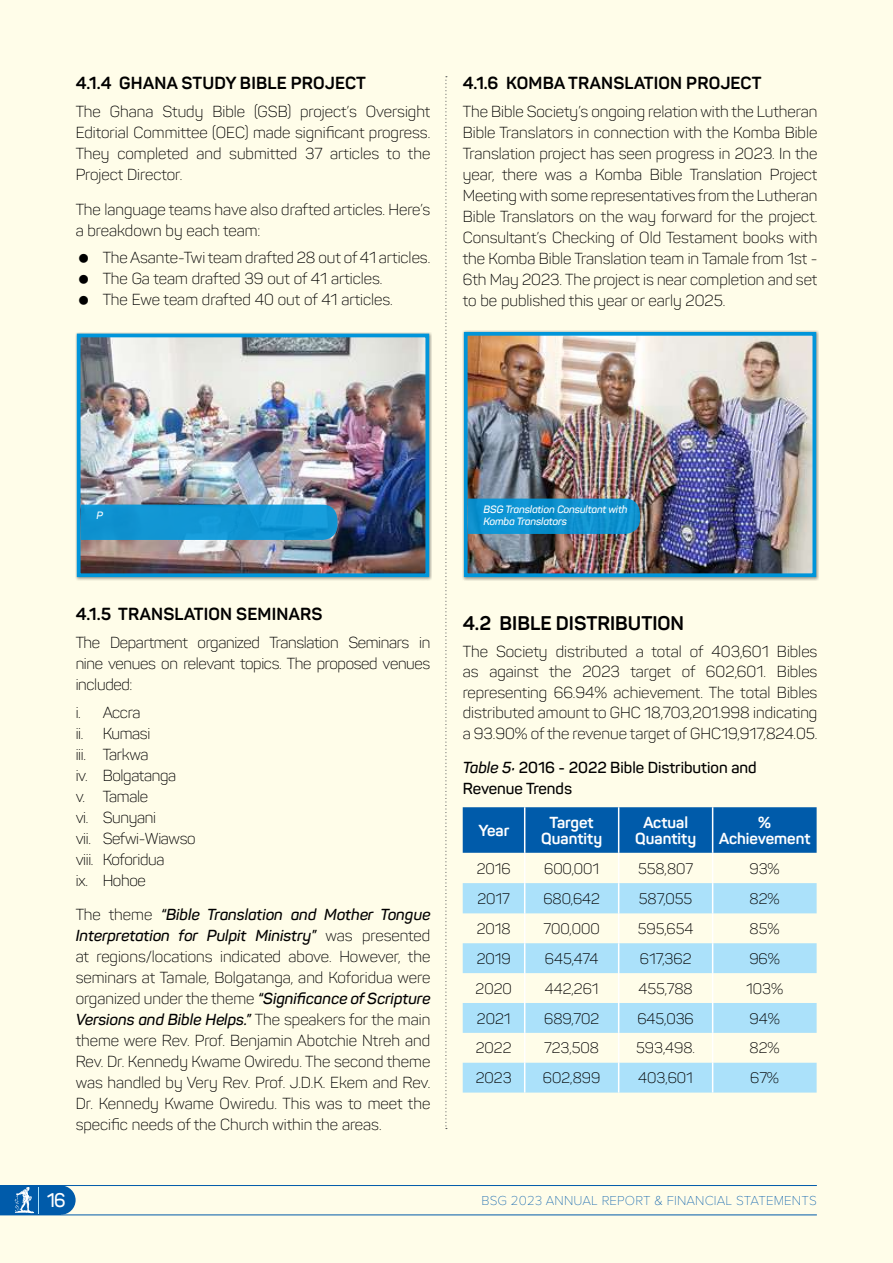
<style>
.page{position:relative;width:893px;height:1263px;background:#fffde9}
.page>*{position:absolute;margin:0;border:0;box-sizing:border-box;transform-origin:0 0}
.t1{font:700 19.5px "Panton";color:#000}
.t2{font:600 19.5px "Panton";color:#fff;scale:.94 1}
.t3{font:700 17.25px "Panton";letter-spacing:.01em;color:#000}
.t4{font:300 15.75px/21px "Panton";color:#000;text-align:justify}
.t5{font:300 15.75px/21px "Panton";letter-spacing:-.02em;color:#000}
.t6{font:600 15.75px/21px "Panton";color:#000}
.t7{font:700 15.75px/16.5px "Panton";color:#fff;text-align:center}
.t8{font:300 15px "Panton";color:#000}
.t9{font:100 13.5px "Proxima Nova T";letter-spacing:.01em;color:#005baa}
.t10{font:italic 600 10.5px/12px "Panton";letter-spacing:-.01em;color:#fff}
.s1{font-weight:600;font-style:italic}
.s2{font-style:italic}
</style>
<div class="page">
<div style="left:463px;top:807px;width:354px;height:46px;background:#005baa"></div>
<svg style="left:463px;top:883px;width:354px;height:209px;fill:#abe1fa"></svg>
<hr style="left:524px;top:807px;width:1px;height:46px;background:#fff">
<hr style="left:618px;top:807px;width:1px;height:46px;background:#fff">
<hr style="left:712px;top:807px;width:1px;height:46px;background:#fff">
<hr style="left:524px;top:853px;width:1px;height:30px;background:#fff">
<hr style="left:618px;top:853px;width:1px;height:30px;background:#fff">
<hr style="left:712px;top:853px;width:1px;height:30px;background:#fff">
<hr style="left:524px;top:883px;width:1px;height:30px;background:#fff">
<hr style="left:618px;top:883px;width:1px;height:30px;background:#fff">
<hr style="left:712px;top:883px;width:1px;height:30px;background:#fff">
<hr style="left:524px;top:913px;width:1px;height:30px;background:#fff">
<hr style="left:618px;top:913px;width:1px;height:30px;background:#fff">
<hr style="left:712px;top:913px;width:1px;height:30px;background:#fff">
<hr style="left:524px;top:943px;width:1px;height:30px;background:#fff">
<hr style="left:618px;top:943px;width:1px;height:30px;background:#fff">
<hr style="left:712px;top:943px;width:1px;height:30px;background:#fff">
<hr style="left:524px;top:973px;width:1px;height:30px;background:#fff">
<hr style="left:618px;top:973px;width:1px;height:30px;background:#fff">
<hr style="left:712px;top:973px;width:1px;height:30px;background:#fff">
<hr style="left:524px;top:1003px;width:1px;height:30px;background:#fff">
<hr style="left:618px;top:1003px;width:1px;height:30px;background:#fff">
<hr style="left:712px;top:1003px;width:1px;height:30px;background:#fff">
<hr style="left:524px;top:1033px;width:1px;height:30px;background:#fff">
<hr style="left:618px;top:1033px;width:1px;height:30px;background:#fff">
<hr style="left:712px;top:1033px;width:1px;height:30px;background:#fff">
<svg style="left:524px;top:1063px;width:1px;height:29px"></svg>
<svg style="left:618px;top:1063px;width:1px;height:29px"></svg>
<svg style="left:712px;top:1063px;width:1px;height:29px"></svg>
<div style="left:76px;top:332px;width:356px;height:249px;background:#000;opacity:.4"></div>
<img style="left:82px;top:339px;width:342px;height:233px">
<div style="left:77px;top:334px;width:352px;height:243px;border:4px solid #0095da"></div>
<div style="left:463px;top:330px;width:356px;height:251px;background:#000;opacity:.4"></div>
<img style="left:469px;top:337px;width:342px;height:235px">
<div style="left:464px;top:332px;width:352px;height:245px;border:4px solid #0095da"></div>
<svg style="left:81px;top:505px;width:256px;height:35px;background:#1195d2"></svg>
<svg style="left:468px;top:499px;width:172px;height:35px;background:#0e90cd"></svg>
<svg style="left:445px;top:76px;width:2px;height:1053px"></svg>
<div style="left:0;top:1185px;width:61px;height:30px;background:#005baa"></div>
<div style="left:46px;top:1185px;width:30px;height:30px;background:#005baa;border-radius:50%"></div>
<svg style="left:15px;top:1187px;width:24px;height:26px"></svg>
<hr style="left:0;top:1185px;width:817px;height:1px;background:#005baa">
<hr style="left:0;top:1215px;width:817px;height:1px;background:#005baa">
<p class="t3" style="left:76px;top:73px;width:292px">4.1.4 GHANA STUDY BIBLE PROJECT</p>
<p class="t4" style="left:76px;top:101px;width:356px">The Ghana Study Bible (GSB) project’s Oversight Editorial Committee (OEC) made significant progress.<br>They completed and submitted 37 articles to the Project Director.</p>
<p class="t4" style="left:76px;top:198px;width:356px">The language teams have also drafted articles. Here’s a breakdown by each team:</p>
<p class="t4" style="left:103px;top:247px;width:329px;text-align:left">The Asante-Twi team drafted 28 out of 41 articles.<br>The Ga team drafted 39 out of 41 articles.<br>The Ewe team drafted 40 out of 41 articles.</p>
<p class="t3" style="left:463px;top:73px;width:300px">4.1.6 KOMBA TRANSLATION PROJECT</p>
<p class="t4" style="left:463px;top:101px;width:356px">The Bible Society’s ongoing relation with the Lutheran Bible Translators in connection with the Komba Bible Translation project has seen progress in 2023. In the year, there was a Komba Bible Translation Project Meeting with some representatives from the Lutheran Bible Translators on the way forward for the project.<br>Consultant’s Checking of Old Testament books with the Komba Bible Translation team in Tamale from 1st - 6th May 2023. The project is near completion and set to be published this year or early 2025.</p>
<p class="t10" style="left:96px;top:509px;width:8px">P</p>
<p class="t10" style="left:483px;top:503px;width:146px">BSG Translation Consultant with<br>Komba Translators</p>
<p class="t3" style="left:76px;top:604px;width:248px">4.1.5 TRANSLATION SEMINARS</p>
<p class="t4" style="left:76px;top:632px;width:356px">The Department organized Translation Seminars in nine venues on relevant topics. The proposed venues included:</p>
<p class="t5" style="left:76px;top:702px;width:121px">i. Accra<br>ii. Kumasi<br>iii. Tarkwa<br>iv. Bolgatanga<br>v. Tamale<br>vi. Sunyani<br>vii. Sefwi-Wiawso viii. Koforidua<br>ix. Hohoe</p>
<p class="t4" style="left:76px;top:904px;width:356px">The theme <span class="s1">“Bible Translation and Mother Tongue Interpretation for Pulpit Ministry”</span> was presented at regions/locations indicated above. However, the seminars at Tamale, Bolgatanga, and Koforidua were organized under the theme <span class="s1">“Significance of Scripture Versions and Bible Helps.”</span> The speakers for the main theme were Rev. Prof. Benjamin Abotchie Ntreh and Rev. Dr. Kennedy Kwame Owiredu. The second theme was handled by Very Rev. Prof. J.D.K. Ekem and Rev.<br>Dr. Kennedy Kwame Owiredu. This was to meet the specific needs of the Church within the areas.</p>
<p class="t1" style="left:463px;top:611px;width:223px">4.2 BIBLE DISTRIBUTION</p>
<p class="t4" style="left:463px;top:641px;width:356px;line-height:20.5px">The Society distributed a total of 403,601 Bibles as against the 2023 target of 602,601. Bibles representing 66.94% achievement. The total Bibles distributed amount to GHC 18,703,201.998 indicating a 93.90% of the revenue target of GHC19,917,824.05.</p>
<p class="t6" style="left:463px;top:757px;width:295px"><span class="s2">Table 5:</span> 2016 - 2022 Bible Distribution and<br>Revenue Trends</p>
<p class="t7" style="left:478px;top:822px;width:32px">Year</p>
<p class="t7" style="left:541px;top:814px;width:62px">Target<br>Quantity</p>
<p class="t7" style="left:635px;top:814px;width:62px">Actual<br>Quantity</p>
<p class="t7" style="left:719px;top:814px;width:93px">%<br>Achievement</p>
<p class="t8" style="left:477px;top:859px;width:36px">2016</p>
<p class="t8" style="left:544px;top:859px;width:57px">600,001</p>
<p class="t8" style="left:638px;top:859px;width:57px">558,807</p>
<p class="t8" style="left:749px;top:859px;width:32px">93%</p>
<p class="t8" style="left:477px;top:889px;width:34px">2017</p>
<p class="t8" style="left:543px;top:889px;width:58px">680,642</p>
<p class="t8" style="left:639px;top:889px;width:55px">587,055</p>
<p class="t8" style="left:750px;top:889px;width:32px">82%</p>
<p class="t8" style="left:477px;top:919px;width:35px">2018</p>
<p class="t8" style="left:544px;top:919px;width:58px">700,000</p>
<p class="t8" style="left:638px;top:919px;width:57px">595,654</p>
<p class="t8" style="left:750px;top:919px;width:31px">85%</p>
<p class="t8" style="left:477px;top:949px;width:36px">2019</p>
<p class="t8" style="left:545px;top:949px;width:55px">645,474</p>
<p class="t8" style="left:640px;top:949px;width:53px">617,362</p>
<p class="t8" style="left:749px;top:949px;width:32px">96%</p>
<p class="t8" style="left:476px;top:979px;width:38px">2020</p>
<p class="t8" style="left:545px;top:979px;width:55px">442,261</p>
<p class="t8" style="left:639px;top:979px;width:56px">455,788</p>
<p class="t8" style="left:746px;top:979px;width:39px">103%</p>
<p class="t8" style="left:477px;top:1009px;width:35px">2021</p>
<p class="t8" style="left:544px;top:1009px;width:56px">689,702</p>
<p class="t8" style="left:637px;top:1009px;width:58px">645,036</p>
<p class="t8" style="left:749px;top:1009px;width:32px">94%</p>
<p class="t8" style="left:476px;top:1039px;width:37px">2022</p>
<p class="t8" style="left:544px;top:1039px;width:56px">723,508</p>
<p class="t8" style="left:636px;top:1039px;width:60px">593,498.</p>
<p class="t8" style="left:750px;top:1039px;width:32px">82%</p>
<p class="t8" style="left:476px;top:1069px;width:37px">2023</p>
<p class="t8" style="left:543px;top:1069px;width:59px">602,899</p>
<p class="t8" style="left:638px;top:1069px;width:56px">403,601</p>
<p class="t8" style="left:750px;top:1069px;width:30px">67%</p>
<p class="t2" style="left:47px;top:1188px;width:22px">16</p>
<p class="t9" style="left:481px;top:1193px;width:337px">BSG 2023 ANNUAL REPORT &amp; FINANCIAL STATEMENTS</p>
</div>
